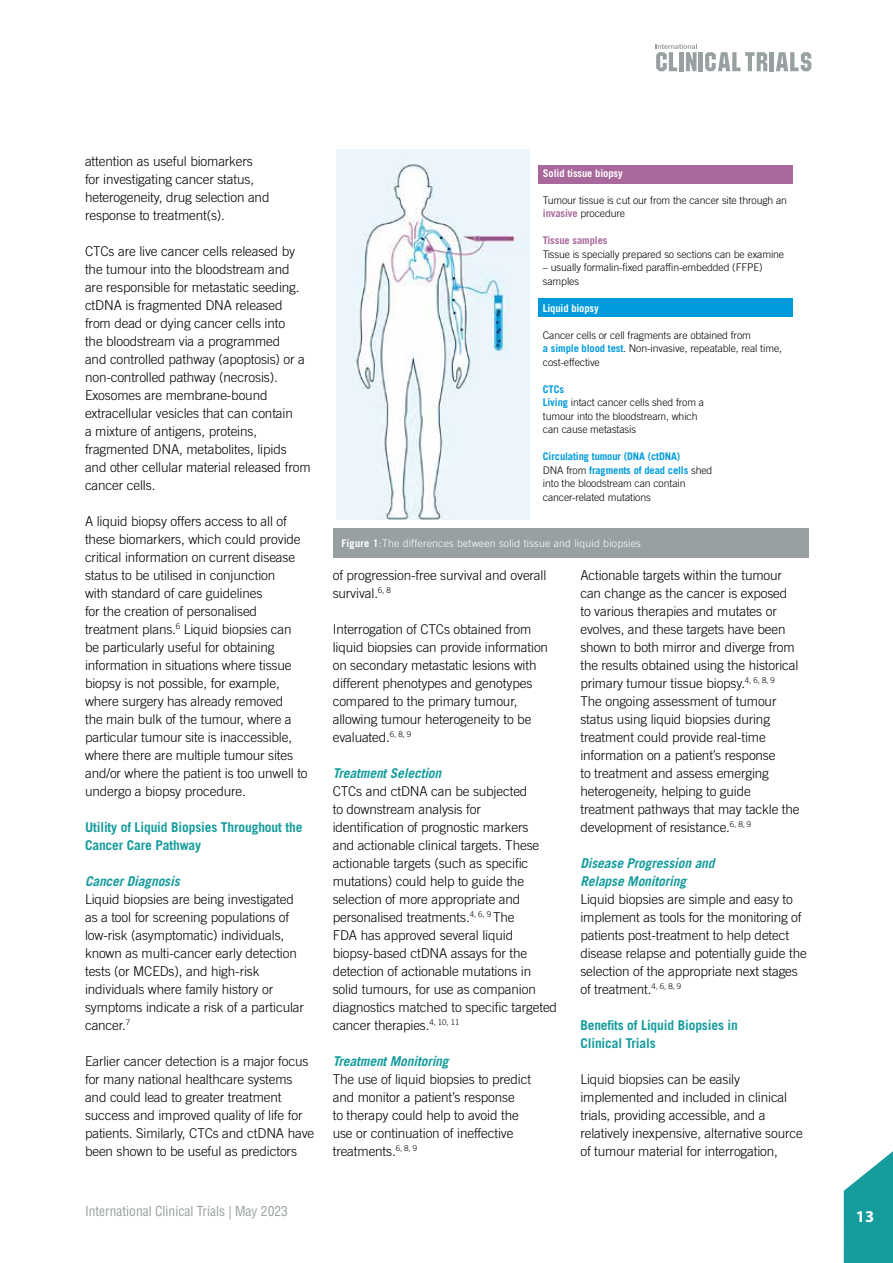
<style>
.page{position:relative;width:893px;height:1263px;background:#fff}
.page>*{position:absolute;margin:0;border:0;box-sizing:border-box;transform-origin:0 0}
.t1{font:700 16.5px "Myriad Pro";color:#fff}
.t2{font:300 13.5px/18px "Trade Gothic LT Std";letter-spacing:-.01em;color:#000}
.t3{font:700 13.5px/18px "Trade Gothic LT Std";letter-spacing:-.01em;color:#169c9d}
.t4{font:italic 700 13.5px/18px "Trade Gothic LT Std";letter-spacing:-.01em;color:#169c9d}
.t5{font:condensed 13.5px "Helvetica";color:#99a0a2}
.t6{font:300 10.5px/13.5px "Trade Gothic LT Std";letter-spacing:-.01em;color:#000}
.t7{font:300 10.5px "Trade Gothic LT Std";letter-spacing:.02em;color:#fff}
.t8{font:700 10.5px "Trade Gothic LT Std";letter-spacing:-.01em;color:#fff}
.t9{font:700 10.5px "Trade Gothic LT Std";letter-spacing:-.01em;color:#a9689c}
.s1{font-weight:700;color:#a9689c}
.s2{font-weight:700;color:#009bdc}
.s3{font-weight:700}
</style>
<div class="page">
<svg style="left:656px;top:44px;width:41px;height:27px"></svg>
<hr style="left:699px;top:52px;width:4px;height:19px;background:#99a0a2">
<svg style="left:705px;top:52px;width:62px;height:19px"></svg>
<div style="left:769px;top:52px;width:5px;height:19px;background:#99a0a2"></div>
<svg style="left:776px;top:52px;width:35px;height:19px"></svg>
<svg style="left:844px;top:1151px;width:49px;height:112px"></svg>
<div style="left:333px;top:528px;width:476px;height:30px;background:#99a0a2"></div>
<img style="left:336px;top:150px;width:193px;height:369px">
<div style="left:538px;top:166px;width:255px;height:18px;background:#a9689c"></div>
<div style="left:538px;top:299px;width:255px;height:18px;background:#009bdc"></div>
<p class="t2" style="left:85px;top:152px;width:186px">attention as useful biomarkers for investigating cancer status, heterogeneity, drug selection and response to treatment(s).</p>
<p class="t2" style="left:85px;top:242px;width:227px">CTCs are live cancer cells released by the tumour into the bloodstream and are responsible for metastatic seeding. ctDNA is fragmented DNA released from dead or dying cancer cells into<br>the bloodstream via a programmed<br>and controlled pathway (apoptosis) or a non-controlled pathway (necrosis).<br>Exosomes are membrane-bound extracellular vesicles that can contain<br>a mixture of antigens, proteins, fragmented DNA, metabolites, lipids and other cellular material released from cancer cells.</p>
<p class="t2" style="left:85px;top:512px;width:224px">A liquid biopsy offers access to all of these biomarkers, which could provide critical information on current disease status to be utilised in conjunction<br>with standard of care guidelines<br>for the creation of personalised treatment plans.<sup>6</sup> Liquid biopsies can be particularly useful for obtaining information in situations where tissue biopsy is not possible, for example, where surgery has already removed<br>the main bulk of the tumour, where a particular tumour site is inaccessible, where there are multiple tumour sites and/or where the patient is too unwell to undergo a biopsy procedure.</p>
<p class="t3" style="left:85px;top:818px;width:219px">Utility of Liquid Biopsies Throughout the<br>Cancer Care Pathway</p>
<p class="t4" style="left:85px;top:872px;width:96px">Cancer Diagnosis</p>
<p class="t2" style="left:85px;top:890px;width:220px">Liquid biopsies are being investigated as a tool for screening populations of low-risk (asymptomatic) individuals, known as multi-cancer early detection tests (or MCEDs), and high-risk individuals where family history or symptoms indicate a risk of a particular cancer.<sup>7</sup></p>
<p class="t2" style="left:85px;top:1052px;width:231px">Earlier cancer detection is a major focus for many national healthcare systems and could lead to greater treatment success and improved quality of life for patients. Similarly, CTCs and ctDNA have been shown to be useful as predictors</p>
<p class="t5" style="left:85px;top:1202px;width:204px">International Clinical Trials | May 2023</p>
<p class="t8" style="left:543px;top:167px;width:81px">Solid tissue biopsy</p>
<p class="t6" style="left:543px;top:193px;width:246px">Tumour tissue is cut our from the cancer site through an <span class="s1">invasive</span> procedure</p>
<p class="t9" style="left:543px;top:234px;width:66px">Tissue samples</p>
<p class="t6" style="left:543px;top:247px;width:243px">Tissue is specially prepared so sections can be examine</p>
<p class="t6" style="left:543px;top:261px;width:221px">– usually formalin-fixed paraffin-embedded (FFPE) samples</p>
<p class="t8" style="left:543px;top:302px;width:57px">Liquid biopsy</p>
<p class="t6" style="left:543px;top:328px;width:241px">Cancer cells or cell fragments are obtained from<br><span class="s2">a simple blood test</span>. Non-invasive, repeatable, real time, cost-effective</p>
<p class="t6" style="left:543px;top:382px;width:163px"><span class="s2">CTCs<br>Living</span> intact cancer cells shed from a tumour into the bloodstream, which can cause metastasis</p>
<p class="t6" style="left:543px;top:450px;width:171px"><span class="s2">Circulating tumour (DNA (ctDNA)<br></span>DNA from <span class="s2">fragments of dead cells</span> shed into the bloodstream can contain cancer-related mutations</p>
<p class="t7" style="left:342px;top:537px;width:301px"><span class="s3">Figure 1</span>:The differences between solid tissue and liquid biopsies</p>
<p class="t2" style="left:333px;top:566px;width:215px">of progression-free survival and overall survival.<sup>6,</sup> <sup>8</sup></p>
<p class="t2" style="left:333px;top:620px;width:217px">Interrogation of CTCs obtained from liquid biopsies can provide information on secondary metastatic lesions with different phenotypes and genotypes compared to the primary tumour, allowing tumour heterogeneity to be evaluated.<sup>6,</sup> <sup>8,</sup> <sup>9</sup></p>
<p class="t4" style="left:333px;top:764px;width:110px">Treatment Selection</p>
<p class="t2" style="left:333px;top:782px;width:226px">CTCs and ctDNA can be subjected<br>to downstream analysis for<br>identification of prognostic markers<br>and actionable clinical targets. These actionable targets (such as specific mutations) could help to guide the selection of more appropriate and personalised treatments.<sup>4,</sup> <sup>6,</sup> <sup>9</sup> The<br>FDA has approved several liquid biopsy-based ctDNA assays for the detection of actionable mutations in solid tumours, for use as companion diagnostics matched to specific targeted cancer therapies.<sup>4,</sup> <sup>10,</sup> <sup>11</sup></p>
<p class="t4" style="left:333px;top:1052px;width:117px">Treatment Monitoring</p>
<p class="t2" style="left:333px;top:1070px;width:200px">The use of liquid biopsies to predict and monitor a patient’s response<br>to therapy could help to avoid the use or continuation of ineffective treatments.<sup>6,</sup> <sup>8,</sup> <sup>9</sup></p>
<p class="t2" style="left:580px;top:566px;width:221px">Actionable targets within the tumour can change as the cancer is exposed to various therapies and mutates or evolves, and these targets have been shown to both mirror and diverge from the results obtained using the historical primary tumour tissue biopsy.<sup>4,</sup> <sup>6,</sup> <sup>8,</sup> <sup>9<br></sup>The ongoing assessment of tumour status using liquid biopsies during treatment could provide real-time information on a patient’s response<br>to treatment and assess emerging heterogeneity, helping to guide treatment pathways that may tackle the development of resistance.<sup>6,</sup> <sup>8,</sup> <sup>9</sup></p>
<p class="t4" style="left:580px;top:854px;width:136px">Disease Progression and<br>Relapse Monitoring</p>
<p class="t2" style="left:580px;top:890px;width:228px">Liquid biopsies are simple and easy to implement as tools for the monitoring of patients post-treatment to help detect disease relapse and potentially guide the selection of the appropriate next stages of treatment.<sup>4,</sup> <sup>6,</sup> <sup>8,</sup> <sup>9</sup></p>
<p class="t3" style="left:580px;top:1016px;width:159px">Benefits of Liquid Biopsies in<br>Clinical Trials</p>
<p class="t2" style="left:580px;top:1070px;width:224px">Liquid biopsies can be easily implemented and included in clinical trials, providing accessible, and a relatively inexpensive, alternative source of tumour material for interrogation,</p>
<p class="t1" style="left:856px;top:1206px;width:20px">13</p>
</div>
